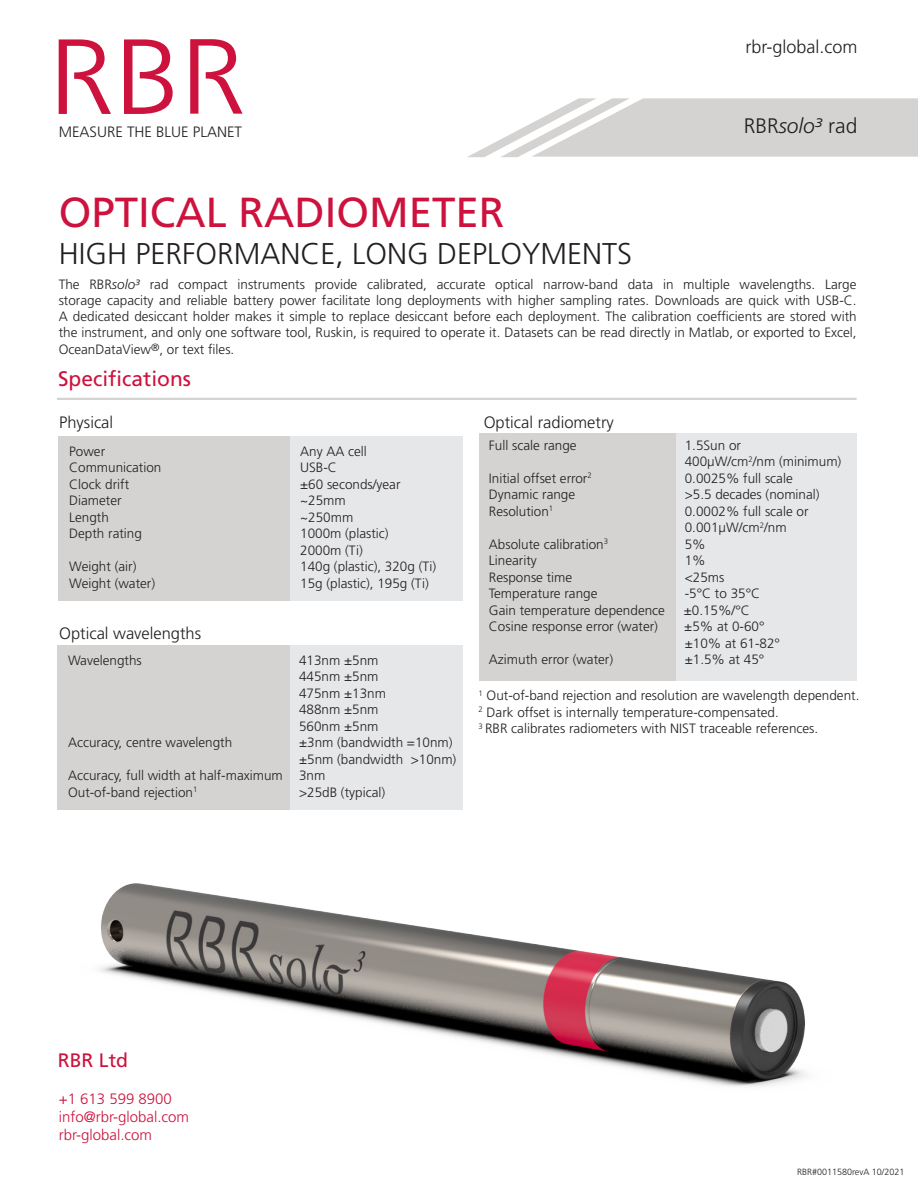
<style>
.page{position:relative;width:918px;height:1188px;background:#fff}
.page>*{position:absolute;margin:0;border:0;box-sizing:border-box;transform-origin:0 0}
.Data_Sheet_Title{font:42px "Frutiger LT Std";color:#cd123d}
.Data_Sheet_Subtitle{font:300 30px "Frutiger LT Std";color:#231f20}
.t1{font:21px "Frutiger LT Std";color:#cd123d}
.t2{font:300 21px "Frutiger LT Std";color:#231f20}
.t3{font:19.5px "Frutiger LT Std";color:#cd123d}
.t4{font:300 18px "Frutiger LT Std";color:#231f20}
.t5{font:300 16.5px "Frutiger LT Std";color:#231f20}
.t6{font:300 15px/18px "Frutiger LT Std";color:#cd123d}
.t7{font:300 15px "Frutiger LT Std";color:#231f20}
.t8{font:300 13.5px/16.2px "Frutiger LT Std";color:#231f20}
.Footer_Date_Code{font:300 9px "Frutiger LT Std";color:#231f20}
.s1{font-style:italic}
</style>
<div class="page">
<svg style="left:467px;top:98px;width:451px;height:59px"></svg>
<svg style="left:124px;top:39px;width:49px;height:75px"></svg>
<svg style="left:59px;top:39px;width:52px;height:75px"></svg>
<svg style="left:190px;top:39px;width:53px;height:75px"></svg>
<div style="left:58px;top:436px;width:232px;height:164px;background:#d4d3d2"></div>
<div style="left:290px;top:436px;width:172px;height:164px;background:#e6e7e9"></div>
<hr style="left:57px;top:398px;width:800px;height:2px;background:#d4d3d2">
<img style="left:100px;top:883px;width:706px;height:204px">
<div style="left:57px;top:645px;width:233px;height:164px;background:#d4d3d2"></div>
<div style="left:290px;top:645px;width:172px;height:164px;background:#e6e7e9"></div>
<div style="left:479px;top:434px;width:201px;height:247px;background:#d4d3d2"></div>
<div style="left:676px;top:434px;width:181px;height:247px;background:#e6e7e9"></div>
<p class="t7" style="left:59px;top:123px;width:185px">MEASURE THE BLUE PLANET</p>
<p class="t4" style="left:745px;top:36px;width:114px">rbr-global.com</p>
<p class="t2" style="left:744px;top:114px;width:115px">RBR<span class="s1">solo³</span> rad</p>
<p class="Data_Sheet_Title" style="left:59px;top:188px;width:447px">OPTICAL RADIOMETER</p>
<p class="Data_Sheet_Subtitle" style="left:59px;top:237px;width:575px">HIGH PERFORMANCE, LONG DEPLOYMENTS</p>
<p class="t8" style="left:59px;top:276px;width:800px;text-align:justify">The RBR<span class="s1">solo³</span> rad compact instruments provide calibrated, accurate optical narrow-band data in multiple wavelengths. Large storage capacity and reliable battery power facilitate long deployments with higher sampling rates. Downloads are quick with USB-C.<br>A dedicated desiccant holder makes it simple to replace desiccant before each deployment. The calibration coefficients are stored with the instrument, and only one software tool, Ruskin, is required to operate it. Datasets can be read directly in Matlab, or exported to Excel, OceanDataView<sup>®</sup>, or text files.</p>
<p class="t1" style="left:58px;top:366px;width:135px">Specifications</p>
<p class="t5" style="left:59px;top:413px;width:56px">Physical</p>
<p class="t8" style="left:69px;top:443px;width:38px">Power</p>
<p class="t8" style="left:300px;top:443px;width:68px">Any AA cell</p>
<p class="t8" style="left:69px;top:460px;width:94px">Communication</p>
<p class="t8" style="left:300px;top:460px;width:38px">USB-C</p>
<p class="t8" style="left:69px;top:476px;width:61px">Clock drift</p>
<p class="t8" style="left:300px;top:476px;width:102px">±60 seconds/year</p>
<p class="t8" style="left:69px;top:493px;width:54px">Diameter</p>
<p class="t8" style="left:300px;top:493px;width:47px">~25mm</p>
<p class="t8" style="left:69px;top:509px;width:41px">Length</p>
<p class="t8" style="left:300px;top:509px;width:55px">~250mm</p>
<p class="t8" style="left:69px;top:526px;width:74px">Depth rating</p>
<p class="t8" style="left:300px;top:526px;width:90px">1000m (plastic)</p>
<p class="t8" style="left:300px;top:542px;width:64px">2000m (Ti)</p>
<p class="t8" style="left:69px;top:559px;width:69px">Weight (air)</p>
<p class="t8" style="left:300px;top:559px;width:138px">140g (plastic), 320g (Ti)</p>
<p class="t8" style="left:69px;top:575px;width:88px">Weight (water)</p>
<p class="t8" style="left:300px;top:575px;width:130px">15g (plastic), 195g (Ti)</p>
<p class="t5" style="left:59px;top:624px;width:144px">Optical wavelengths</p>
<p class="t8" style="left:68px;top:652px;width:75px">Wavelengths</p>
<p class="t8" style="left:299px;top:652px;width:81px">413nm ±5nm</p>
<p class="t8" style="left:299px;top:669px;width:81px">445nm ±5nm</p>
<p class="t8" style="left:299px;top:685px;width:88px">475nm ±13nm</p>
<p class="t8" style="left:299px;top:702px;width:81px">488nm ±5nm</p>
<p class="t8" style="left:299px;top:718px;width:81px">560nm ±5nm</p>
<p class="t8" style="left:68px;top:735px;width:166px">Accuracy, centre wavelength</p>
<p class="t8" style="left:299px;top:734px;width:159px">±3nm (bandwidth =10nm) ±5nm (bandwidth &gt;10nm)</p>
<p class="t8" style="left:68px;top:768px;width:259px">Accuracy, full width at half-maximum 3nm</p>
<p class="t8" style="left:68px;top:784px;width:131px">Out-of-band rejection<sup>1</sup></p>
<p class="t8" style="left:299px;top:784px;width:88px">&gt;25dB (typical)</p>
<p class="t5" style="left:484px;top:413px;width:132px">Optical radiometry</p>
<p class="t8" style="left:489px;top:437px;width:89px">Full scale range</p>
<p class="t8" style="left:685px;top:437px;width:158px">1.5Sun or<br>400µW/cm<sup>2</sup>/nm (minimum)</p>
<p class="t8" style="left:489px;top:470px;width:104px">Initial offset error<sup>2</sup></p>
<p class="t8" style="left:685px;top:470px;width:110px">0.0025% full scale</p>
<p class="t8" style="left:489px;top:487px;width:88px">Dynamic range</p>
<p class="t8" style="left:685px;top:487px;width:136px">&gt;5.5 decades (nominal)</p>
<p class="t8" style="left:489px;top:503px;width:66px">Resolution<sup>1</sup></p>
<p class="t8" style="left:685px;top:503px;width:125px">0.0002% full scale or</p>
<p class="t8" style="left:685px;top:520px;width:103px">0.001µW/cm<sup>2</sup>/nm</p>
<p class="t8" style="left:489px;top:536px;width:121px">Absolute calibration<sup>3</sup></p>
<p class="t8" style="left:685px;top:536px;width:23px">5%</p>
<p class="t8" style="left:489px;top:553px;width:49px">Linearity</p>
<p class="t8" style="left:685px;top:553px;width:23px">1%</p>
<p class="t8" style="left:489px;top:569px;width:85px">Response time</p>
<p class="t8" style="left:685px;top:569px;width:41px">&lt;25ms</p>
<p class="t8" style="left:489px;top:586px;width:110px">Temperature range</p>
<p class="t8" style="left:685px;top:586px;width:77px">-5°C to 35°C</p>
<p class="t8" style="left:489px;top:602px;width:178px">Gain temperature dependence</p>
<p class="t8" style="left:684px;top:602px;width:68px">±0.15%/°C</p>
<p class="t8" style="left:489px;top:619px;width:171px">Cosine response error (water)</p>
<p class="t8" style="left:684px;top:619px;width:82px">±5% at 0-60°</p>
<p class="t8" style="left:685px;top:635px;width:97px">±10% at 61-82°</p>
<p class="t8" style="left:489px;top:652px;width:126px">Azimuth error (water)</p>
<p class="t8" style="left:685px;top:652px;width:81px">±1.5% at 45°</p>
<p class="t8" style="left:478px;top:688px;width:382px"><sup>1</sup> Out-of-band rejection and resolution are wavelength dependent.</p>
<p class="t8" style="left:478px;top:704px;width:302px"><sup>2</sup> Dark offset is internally temperature-compensated.</p>
<p class="t8" style="left:478px;top:721px;width:341px"><sup>3</sup> RBR calibrates radiometers with NIST traceable references.</p>
<p class="t3" style="left:58px;top:1049px;width:72px">RBR Ltd</p>
<p class="t6" style="left:59px;top:1090px;width:132px">+1 613 599 8900 info@rbr-global.com</p>
<p class="t6" style="left:59px;top:1126px;width:95px">rbr-global.com</p>
<p class="Footer_Date_Code" style="left:797px;top:1166px;width:109px">RBR#0011580revA 10/2021</p>
</div>
